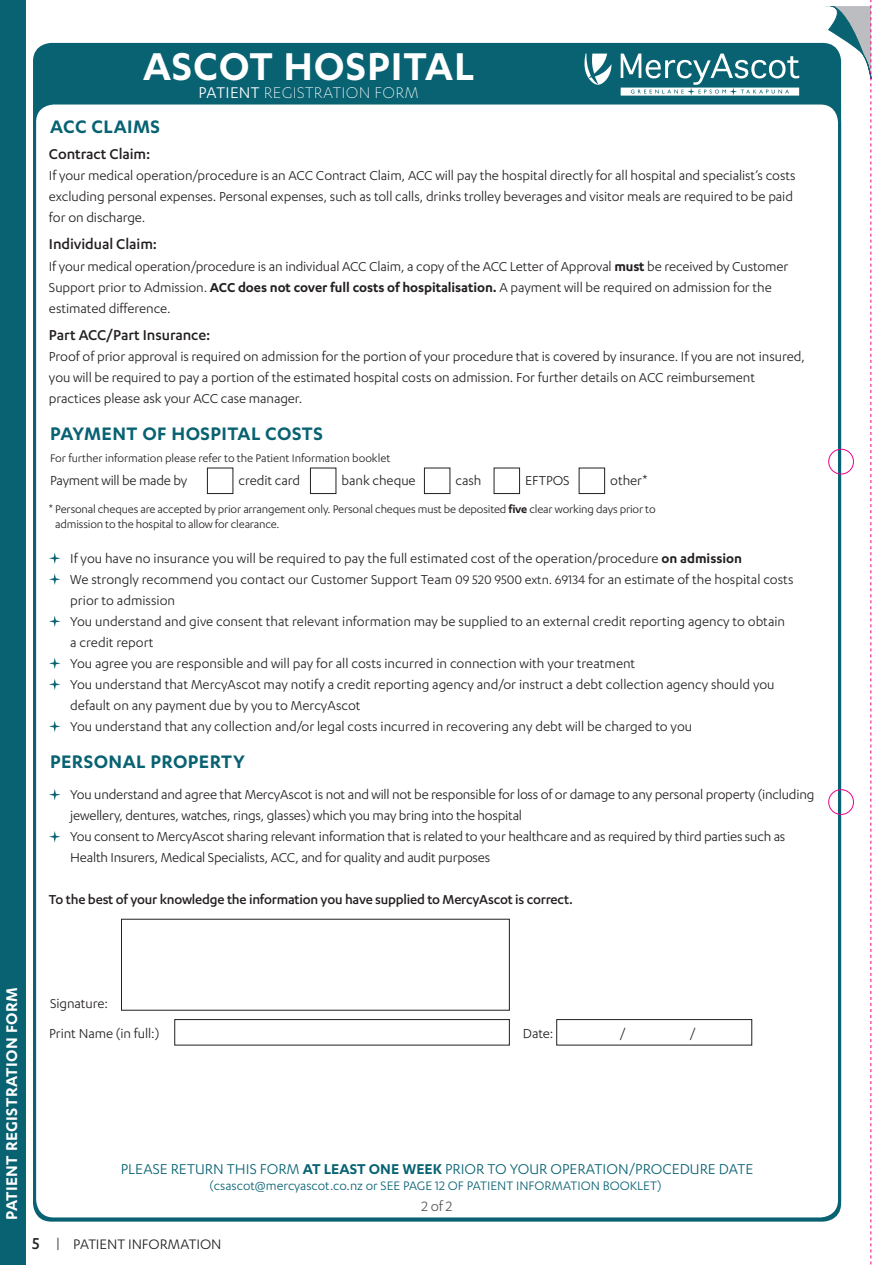
<style>
.page{position:relative;width:893px;height:1265px;background:#fff}
.page>*{position:absolute;margin:0;border:0;box-sizing:border-box;transform-origin:0 0}
.t1{font:600 45px "Karbon";letter-spacing:.02em;color:#fff}
.t2{font:600 21px "Karbon";letter-spacing:.02em;color:#086272}
.t3{font:300 18px "Karbon";letter-spacing:.02em;color:#fff}
.t4{font:600 18px "Karbon";letter-spacing:.02em;color:#fff}
.t5{font:16.5px "Karbon";color:#086272}
.t6{font:500 16.5px "Karbon";letter-spacing:-.005em;color:#231f20}
.t7{font:15.9px "Karbon";letter-spacing:-.005em;color:#231f20}
.t8{font:15.75px "Karbon";color:#57585a}
.t9{font:15px/21px "Karbon";letter-spacing:-.005em;color:#231f20}
.t10{font:500 15px "Karbon";letter-spacing:-.015em;color:#231f20}
.t11{font:14.25px "Karbon";color:#086272}
.t12{font:12.75px/15px "Karbon";letter-spacing:-.015em;color:#231f20}
.s1{font-weight:400}
.s2{font-weight:600}
.s3{font-size:14.25px}
.s4{font-weight:500;font-size:18.3px}
.s5{font-size:15.15px}
</style>
<div class="page">
<div style="left:34px;top:44px;width:806px;height:1176px;background:#086272;border-radius:18px"></div>
<div style="left:35px;top:103px;width:804px;height:1115px;background:#fff;border-radius:19px"></div>
<svg style="left:584px;top:54px;width:27px;height:31px"></svg>
<svg style="left:621px;top:54px;width:178px;height:42px"></svg>
<svg style="left:49px;top:552px;width:12px;height:12px"></svg>
<svg style="left:49px;top:573px;width:12px;height:12px"></svg>
<svg style="left:49px;top:615px;width:12px;height:12px"></svg>
<svg style="left:49px;top:658px;width:12px;height:11px"></svg>
<svg style="left:49px;top:679px;width:12px;height:11px"></svg>
<svg style="left:49px;top:721px;width:12px;height:11px"></svg>
<svg style="left:49px;top:789px;width:12px;height:11px"></svg>
<svg style="left:49px;top:831px;width:12px;height:11px"></svg>
<div style="left:207px;top:467px;width:26px;height:27px;border:1px solid #231f20"></div>
<div style="left:310px;top:467px;width:26px;height:27px;border:1px solid #231f20"></div>
<div style="left:424px;top:467px;width:26px;height:27px;border:1px solid #231f20"></div>
<div style="left:494px;top:467px;width:26px;height:27px;border:1px solid #231f20"></div>
<div style="left:579px;top:467px;width:26px;height:27px;border:1px solid #231f20"></div>
<div style="left:556px;top:1018px;width:196px;height:27px;border:1px solid #231f20"></div>
<div style="left:174px;top:1018px;width:336px;height:27px;border:1px solid #231f20"></div>
<div style="left:0;top:0;width:26px;height:1264px;background:#086272"></div>
<svg style="left:824px;top:0;width:47px;height:1264px"></svg>
<div style="left:828px;top:449px;width:26px;height:25px;border:1px solid #ed028c;border-radius:50%"></div>
<div style="left:828px;top:789px;width:26px;height:25px;border:1px solid #ed028c;border-radius:50%"></div>
<h1 class="t1" style="left:143px;top:41px;width:333px">ASCOT HOSPITAL</h1>
<p class="t3" style="left:199px;top:83px;width:222px"><span class="s1">PATIENT</span> REGISTRATION FORM</p>
<h2 class="t2" style="left:50px;top:115px;width:112px">ACC CLAIMS</h2>
<p class="t6" style="left:49px;top:145px;width:103px">Contract Claim:</p>
<p class="t9" style="left:49px;top:164px;width:748px">If your medical operation/procedure is an ACC Contract Claim, ACC will pay the hospital directly for all hospital and specialist’s costs excluding personal expenses. Personal expenses, such as toll calls, drinks trolley beverages and visitor meals are required to be paid for on discharge.</p>
<p class="t6" style="left:49px;top:235px;width:110px">Individual Claim:</p>
<p class="t9" style="left:49px;top:255px;width:741px">If your medical operation/procedure is an individual ACC Claim, a copy of the ACC Letter of Approval <span class="s2">must</span> be received by Customer<br>Support prior to Admission. <span class="s2">ACC does not cover full costs of hospitalisation.</span> A payment will be required on admission for the estimated difference.</p>
<p class="t6" style="left:49px;top:325px;width:163px">Part ACC/Part Insurance:</p>
<p class="t9" style="left:49px;top:345px;width:757px">Proof of prior approval is required on admission for the portion of your procedure that is covered by insurance. If you are not insured, you will be required to pay a portion of the estimated hospital costs on admission. For further details on ACC reimbursement practices please ask your ACC case manager.</p>
<h2 class="t2" style="left:50px;top:421px;width:274px">PAYMENT OF HOSPITAL COSTS</h2>
<p class="t12" style="left:50px;top:450px;width:342px">For further information please refer to the Patient Information booklet</p>
<p class="t9" style="left:50px;top:469px;width:139px">Payment will be made by</p>
<p class="t9" style="left:239px;top:469px;width:63px">credit card</p>
<p class="t9" style="left:342px;top:469px;width:76px">bank cheque</p>
<p class="t9" style="left:456px;top:469px;width:27px">cash</p>
<p class="t9" style="left:525px;top:469px;width:46px">EFTPOS</p>
<p class="t9" style="left:610px;top:469px;width:39px">other*</p>
<p class="t12" style="left:55px;top:501px;width:602px;text-indent:-6px">* Personal cheques are accepted by prior arrangement only. Personal cheques must be deposited <span class="s2">five</span> clear working days prior to admission to the hospital to allow for clearance.</p>
<p class="t9" style="left:70px;top:547px;width:725px">If you have no insurance you will be required to pay the full estimated cost of the operation/procedure <span class="s2">on admission<br></span>We strongly recommend you contact our Customer Support Team <span class="s3">09 520 9500 extn. 69134</span> for an estimate of the hospital costs prior to admission<br>You understand and give consent that relevant information may be supplied to an external credit reporting agency to obtain a credit report<br>You agree you are responsible and will pay for all costs incurred in connection with your treatment<br>You understand that MercyAscot may notify a credit reporting agency and/or instruct a debt collection agency should you default on any payment due by you to MercyAscot<br>You understand that any collection and/or legal costs incurred in recovering any debt will be charged to you</p>
<h2 class="t2" style="left:50px;top:750px;width:196px">PERSONAL PROPERTY</h2>
<p class="t9" style="left:70px;top:783px;width:745px">You understand and agree that MercyAscot is not and will not be responsible for loss of or damage to any personal property (including jewellery, dentures, watches, rings, glasses) which you may bring into the hospital<br>You consent to MercyAscot sharing relevant information that is related to your healthcare and as required by third parties such as Health Insurers, Medical Specialists, ACC, and for quality and audit purposes</p>
<p class="t10" style="left:49px;top:891px;width:526px">To the best of your knowledge the information you have supplied to MercyAscot is correct.</p>
<p class="t4" style="left:2px;top:1219px;width:234px;rotate:-90deg">PATIENT REGISTRATION FORM</p>
<p class="t9" style="left:49px;top:987px;width:112px;line-height:29.8px">Signature:<br>Print Name (in full:)</p>
<p class="t9" style="left:523px;top:1021px;width:32px">Date:</p>
<p class="t9" style="left:620px;top:1021px;width:8px">/</p>
<p class="t9" style="left:690px;top:1021px;width:8px">/</p>
<p class="t5" style="left:121px;top:1159px;width:634px">PLEASE RETURN THIS FORM <span class="s2">AT LEAST ONE WEEK</span> PRIOR TO YOUR OPERATION/PROCEDURE DATE</p>
<p class="t8" style="left:422px;top:1196px;width:32px">2 of 2</p>
<p class="t11" style="left:209px;top:1176px;width:454px">(csascot@mercyascot.co.nz or SEE PAGE 12 OF PATIENT INFORMATION BOOKLET)</p>
<p class="t7" style="left:32px;top:1234px;width:191px"><span class="s4">5</span> <span class="s5">|</span> PATIENT INFORMATION</p>
</div>
